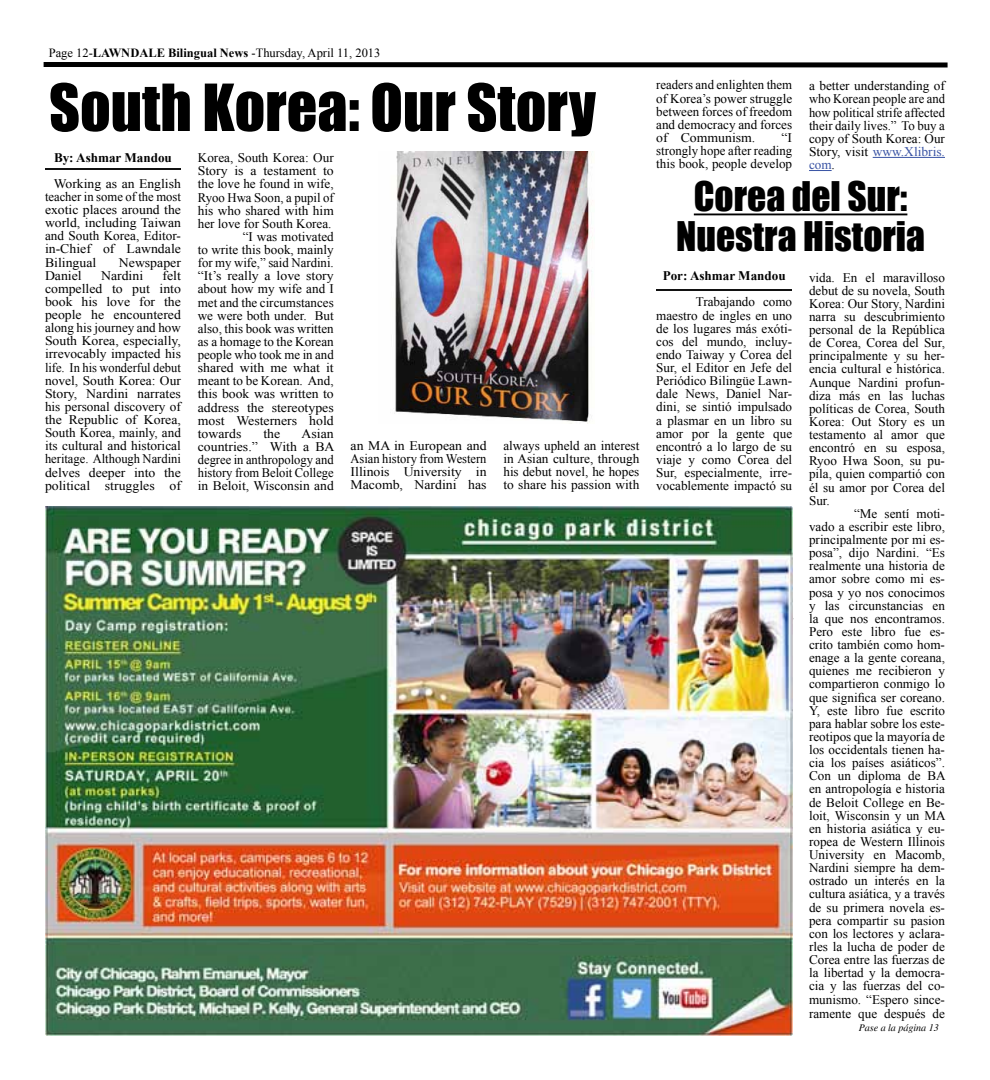
<style>
.page{position:relative;width:990px;height:1080px;background:#fff}
.page>*{position:absolute;margin:0;border:0;box-sizing:border-box;transform-origin:0 0}
.t1{font:60px "Impact";color:#000}
.t2{font:37.5px/40px "Impact";color:#000;text-align:center}
.t3{font:13.12px/13.1px "Times New Roman";color:#000;text-align:justify}
.t4{font:13.12px/13.1px "Times New Roman";color:#000;text-align:justify;scale:1.05 1}
.t5{font:13.12px/13.1px "Times New Roman";color:#000;text-align:justify;scale:1.04 1}
.t6{font:700 13.12px "Times New Roman";color:#000}
.t7{font:12.5px "Times New Roman";color:#000}
.t8{font:italic 10px "Times";color:#000}
.s1{font-weight:700}
.s2{color:#3953a4}
</style>
<div class="page">
<svg style="left:43px;top:62px;width:905px;height:6px;background:#2a2a2a"></svg>
<img style="left:46px;top:506px;width:746px;height:530px">
<img style="left:394px;top:151px;width:198px;height:272px">
<hr style="left:45px;top:169px;width:136px;height:1px;background:#121212">
<hr style="left:694px;top:214px;width:213px;height:1px;background:#000">
<hr style="left:656px;top:290px;width:136px;height:1px;background:#121212">
<hr style="left:873px;top:157px;width:72px;height:1px;background:#3953a4">
<svg style="left:809px;top:170px;width:23px;height:1px"></svg>
<p class="t7" style="left:49px;top:44px;width:333px">Page 12-<span class="s1">LAWNDALE Bilingual News</span> -Thursday, April 11, 2013</p>
<h1 class="t1" style="left:49px;top:61px;width:548px">South Korea: Our Story</h1>
<p class="t6" style="left:54px;top:148px;width:119px">By: Ashmar Mandou</p>
<p class="t5" style="left:45px;top:177px;width:132px;text-indent:9px">Working as an English teacher in some of the most exotic places around the world, including Taiwan and South Korea, Editor&shy;in-Chief of Lawndale Bilingual</p>
<p class="t3" style="left:198px;top:151px;width:137px">Korea, South Korea: Our</p>
<p class="t4" style="left:198px;top:164px;width:131px">Story is a testament to</p>
<p class="t3" style="left:198px;top:177px;width:137px">the love he found in wife,</p>
<p class="t3" style="left:198px;top:190px;width:137px">Ryoo Hwa Soon, a pupil of</p>
<p class="t3" style="left:198px;top:204px;width:137px">his who shared with him</p>
<p class="t3" style="left:198px;top:217px;width:135px">her love for South Korea.</p>
<p class="t3" style="left:243px;top:230px;width:92px">“I was motivated</p>
<p class="t3" style="left:198px;top:243px;width:137px">to write this book, mainly</p>
<p class="t3" style="left:198px;top:256px;width:137px">for my wife,” said Nardini.</p>
<p class="t4" style="left:198px;top:269px;width:131px">“It’s really a love story</p>
<p class="t3" style="left:198px;top:282px;width:137px">about how my wife and I</p>
<p class="t3" style="left:198px;top:295px;width:137px">met and the circumstances</p>
<p class="t3" style="left:198px;top:309px;width:137px">we were both under. But</p>
<p class="t3" style="left:198px;top:322px;width:137px">also, this book was written</p>
<p class="t3" style="left:198px;top:335px;width:137px">as a homage to the Korean</p>
<p class="t3" style="left:198px;top:348px;width:137px">people who took me in and</p>
<p class="t4" style="left:198px;top:361px;width:131px">shared with me what it</p>
<p class="t3" style="left:198px;top:374px;width:137px">meant to be Korean. And,</p>
<p class="t5" style="left:198px;top:387px;width:132px">this book was written to</p>
<p class="t4" style="left:198px;top:400px;width:131px">address the stereotypes</p>
<p class="t4" style="left:198px;top:414px;width:131px">most Westerners hold</p>
<p class="t4" style="left:198px;top:427px;width:43px">towards</p>
<p class="t4" style="left:263px;top:427px;width:18px">the</p>
<p class="t4" style="left:119px;top:255px;width:61px">Newspaper</p>
<p class="t4" style="left:45px;top:269px;width:131px;text-indent:118px">felt compelled to put into book his love for the people he encountered along his journey and how South Korea, especially, irrevocably impacted his life. In his wonderful debut novel, South Korea: Our Story, Nardini narrates his personal discovery of the Republic of Korea, South Korea, mainly, and its cultural and historical heritage. Although Nardini delves deeper into the political struggles of</p>
<p class="t4" style="left:45px;top:269px;width:36px">Daniel</p>
<p class="t4" style="left:101px;top:269px;width:42px">Nardini</p>
<p class="t4" style="left:198px;top:427px;width:132px;text-indent:104px">Asian countries.” With a BA degree in anthropology and history from Beloit College in Beloit, Wisconsin and</p>
<p class="t3" style="left:503px;top:438px;width:137px">always upheld an interest in Asian culture, through his debut novel, he hopes to share his passion with</p>
<p class="t4" style="left:351px;top:439px;width:131px">an MA in European and Asian history from Western Illinois University in Macomb, Nardini has</p>
<p class="t3" style="left:656px;top:78px;width:137px">readers and enlighten them of Korea’s power struggle between forces of freedom and democracy and forces of Communism.</p>
<p class="t3" style="left:809px;top:79px;width:137px">a better understanding of who Korean people are and how political strife affected their daily lives.” To buy a copy of South Korea: Our Story, visit <span class="s2">www.Xlibris. com</span>.</p>
<p class="t4" style="left:656px;top:131px;width:131px;text-indent:125px">“I strongly hope after reading this book, people develop</p>
<h2 class="t2" style="left:676px;top:175px;width:251px">Corea del Sur:<br>Nuestra Historia</h2>
<p class="t6" style="left:663px;top:267px;width:124px">Por: Ashmar Mandou</p>
<p class="t3" style="left:656px;top:295px;width:137px;text-indent:40px">Trabajando como maestro de ingles en uno de los lugares más exóti&shy;cos del mundo, incluy&shy;endo Taiway y Corea del Sur, el Editor en Jefe del Periódico Bilingüe Lawn&shy;dale News, Daniel Nar&shy;dini, se sintió impulsado a plasmar en un libro su amor por la gente que encontró a lo largo de su viaje y como Corea del Sur, especialmente, irre&shy;vocablemente impactó su</p>
<p class="t3" style="left:809px;top:270px;width:137px">vida. En el maravilloso debut de su novela, South Korea: Our Story, Nardini narra su descubrimiento personal de la República de Corea, Corea del Sur, principalmente y su her&shy;encia cultural e histórica.<br>Aunque Nardini profun&shy;diza más en las luchas políticas de Corea, South Korea: Out Story es un testamento al amor que encontró en su esposa, Ryoo Hwa Soon, su pu&shy;pila, quien compartió con él su amor por Corea del Sur.</p>
<p class="t3" style="left:809px;top:507px;width:138px;text-indent:45px">“Me sentí moti&shy;vado a escribir este libro, principalmente por mi es&shy;posa”, dijo Nardini. “Es realmente una historia de amor sobre como mi es&shy;posa y yo nos conocimos y las circunstancias en la que nos encontramos.<br>Pero este libro fue es&shy;crito también como hom&shy;enage a la gente coreana, quienes me recibieron y compartieron conmigo lo que significa ser coreano.<br>Y, este libro fue escrito para hablar sobre los este&shy;reotipos que la mayoría de los occidentals tienen ha&shy;cia los países asiáticos”.<br>Con un diploma de BA en antropología e historia de Beloit College en Be&shy;loit, Wisconsin y un MA en historia asiática y eu&shy;ropea de Western Illinois University en Macomb, Nardini siempre ha dem&shy;ostrado un interés en la cultura asiática, y a través de su primera novela es&shy;pera compartir su pasion con los lectores y aclara&shy;rles la lucha de poder de Corea entre las fuerzas de la libertad y la democra&shy;cia y las fuerzas del co&shy;munismo. “Espero since&shy;ramente que después de</p>
<p class="t8" style="left:859px;top:1022px;width:81px">Pase a la página 13</p>
</div>
